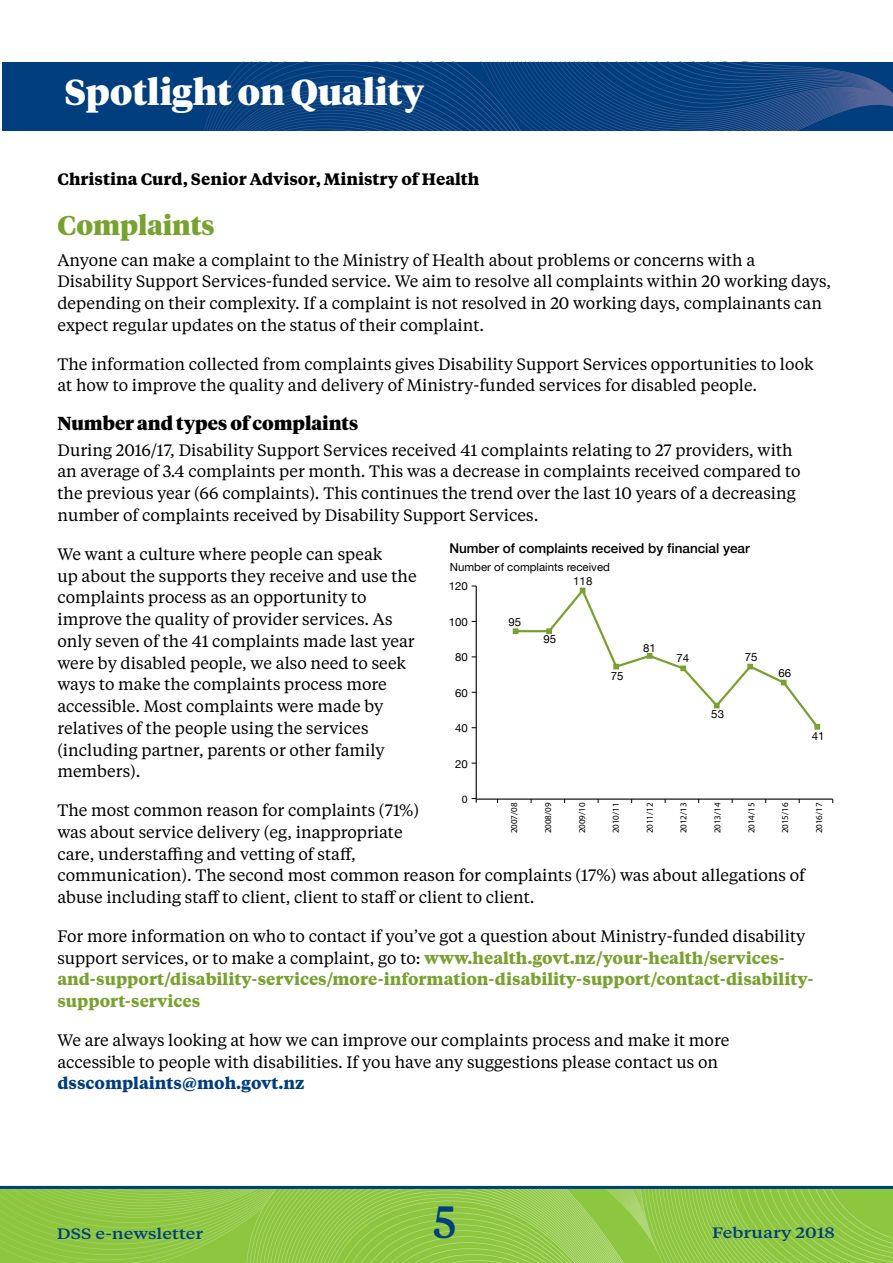
<style>
.page{position:relative;width:893px;height:1263px;background:#fff}
.page>*{position:absolute;margin:0;border:0;box-sizing:border-box;transform-origin:0 0}
.t1{font:500 45px "Tiempos Text";color:#003e7e}
.Headline{font:900 36px "Tiempos Headline";color:#fff}
.HeadS{font:900 27px "Tiempos Headline";color:#78a22f}
.HeadXXS{font:900 18.75px "Tiempos Headline";color:#000}
.Body_text{font:16.5px/21.8px "Tiempos Text";color:#000}
.Body_text-2{font:700 16.5px/21.8px "Tiempos Text";color:#78a22f}
.Body_text-3{font:700 16.5px "Tiempos Text";color:#000}
.t2{font:500 15px "Tiempos Text";color:#003e7e;scale:1.2 1}
.t3{font:500 13.5px "Helvetica Neue";color:#000}
.t4{font:11.25px "Helvetica Neue";color:#000}
.t5{font:11.25px "Myriad Pro";color:#000}
.t6{font:9px "Myriad Pro";color:#000}
.s1{font-weight:400;color:#000}
.s2{font-weight:700;color:#003e7e}
</style>
<div class="page">
<svg style="left:707px;top:1189px;width:186px;height:74px;background:#91c847"></svg>
<svg style="left:0;top:1189px;width:707px;height:74px;background:#93c94a"></svg>
<hr style="left:0;top:1186px;width:893px;height:3px;background:#003e7e">
<div style="left:2px;top:62px;width:891px;height:68px;background:#003e7e"></div>
<svg style="left:564px;top:62px;width:329px;height:68px"></svg>
<svg style="left:204px;top:62px;width:360px;height:68px"></svg>
<hr style="left:477px;top:798px;width:356px;height:2px;background:#000">
<hr style="left:476px;top:586px;width:1px;height:217px;background:#000">
<hr style="left:516px;top:630px;width:33px;height:2px;background:#78a22f">
<svg style="left:513px;top:628px;width:5px;height:6px"></svg>
<svg style="left:546px;top:587px;width:274px;height:143px"></svg>
<p class="Headline" style="left:65px;top:67px;width:361px">Spotlight on Quality</p>
<p class="Body_text-3" style="left:57px;top:168px;width:423px">Christina Curd, Senior Advisor, Ministry of Health</p>
<p class="HeadS" style="left:57px;top:207px;width:159px">Complaints</p>
<p class="Body_text" style="left:57px;top:248px;width:775px">Anyone can make a complaint to the Ministry of Health about problems or concerns with a Disability Support Services-funded service. We aim to resolve all complaints within 20 working days, depending on their complexity. If a complaint is not resolved in 20 working days, complainants can expect regular updates on the status of their complaint.</p>
<p class="Body_text" style="left:57px;top:352px;width:758px">The information collected from complaints gives Disability Support Services opportunities to look at how to improve the quality and delivery of Ministry-funded services for disabled people.</p>
<p class="HeadXXS" style="left:57px;top:410px;width:302px">Number and types of complaints</p>
<p class="Body_text" style="left:57px;top:438px;width:745px">During 2016/17, Disability Support Services received 41 complaints relating to 27 providers, with an average of 3.4 complaints per month. This was a decrease in complaints received compared to the previous year (66 complaints). This continues the trend over the last 10 years of a decreasing number of complaints received by Disability Support Services.</p>
<p class="Body_text" style="left:57px;top:542px;width:361px">We want a culture where people can speak<br>up about the supports they receive and use the complaints process as an opportunity to improve the quality of provider services. As only seven of the 41 complaints made last year were by disabled people, we also need to seek ways to make the complaints process more accessible. Most complaints were made by relatives of the people using the services (including partner, parents or other family members).</p>
<p class="Body_text" style="left:57px;top:799px;width:749px">The most common reason for complaints (71%)<br>was about service delivery (eg, inappropriate<br>care, understaffing and vetting of staff,<br>communication). The second most common reason for complaints (17%) was about allegations of abuse including staff to client, client to staff or client to client.</p>
<p class="Body_text-2" style="left:57px;top:924px;width:757px"><span class="s1">For more information on who to contact if you’ve got a question about Ministry-funded disability support services, or to make a complaint, go to:</span> www.health.govt.nz/your-health/services&shy;and-support/disability-services/more-information-disability-support/contact-disability&shy;support-services</p>
<p class="Body_text" style="left:57px;top:1028px;width:673px">We are always looking at how we can improve our complaints process and make it more accessible to people with disabilities. If you have any suggestions please contact us on <span class="s2">dsscomplaints@moh.govt.nz</span></p>
<p class="t3" style="left:449px;top:537px;width:302px">Number of complaints received by financial year</p>
<p class="t4" style="left:450px;top:559px;width:162px">Number of complaints received</p>
<p class="t4" style="left:573px;top:573px;width:21px">118</p>
<p class="t4" style="left:449px;top:578px;width:21px">120</p>
<p class="t4" style="left:449px;top:614px;width:21px">100</p>
<p class="t4" style="left:508px;top:614px;width:14px">95</p>
<p class="t4" style="left:543px;top:631px;width:14px">95</p>
<p class="t4" style="left:643px;top:640px;width:14px">81</p>
<p class="t4" style="left:745px;top:648px;width:14px">75</p>
<p class="t4" style="left:455px;top:649px;width:14px">80</p>
<p class="t4" style="left:676px;top:649px;width:14px">74</p>
<p class="t4" style="left:778px;top:665px;width:14px">66</p>
<p class="t4" style="left:611px;top:668px;width:14px">75</p>
<p class="t4" style="left:455px;top:685px;width:14px">60</p>
<p class="t4" style="left:711px;top:706px;width:14px">53</p>
<p class="t4" style="left:455px;top:720px;width:14px">40</p>
<p class="t4" style="left:812px;top:728px;width:14px">41</p>
<p class="t4" style="left:455px;top:755px;width:14px">20</p>
<p class="t5" style="left:462px;top:792px;width:7px">0</p>
<p class="t6" style="left:509px;top:833px;width:32px;rotate:-90deg">2007/08</p>
<p class="t6" style="left:543px;top:833px;width:32px;rotate:-90deg">2008/09</p>
<p class="t6" style="left:576px;top:833px;width:32px;rotate:-90deg">2009/10</p>
<p class="t6" style="left:610px;top:833px;width:32px;rotate:-90deg">2010/11</p>
<p class="t6" style="left:644px;top:833px;width:32px;rotate:-90deg">2011/12</p>
<p class="t6" style="left:678px;top:833px;width:32px;rotate:-90deg">2012/13</p>
<p class="t6" style="left:712px;top:833px;width:32px;rotate:-90deg">2013/14</p>
<p class="t6" style="left:746px;top:833px;width:32px;rotate:-90deg">2014/15</p>
<p class="t6" style="left:780px;top:833px;width:32px;rotate:-90deg">2015/16</p>
<p class="t6" style="left:813px;top:833px;width:32px;rotate:-90deg">2016/17</p>
<p class="t2" style="left:57px;top:1224px;width:124px">DSS e-newsletter</p>
<h1 class="t1" style="left:433px;top:1192px;width:25px">5</h1>
<p class="t2" style="left:712px;top:1223px;width:104px">February 2018</p>
</div>
